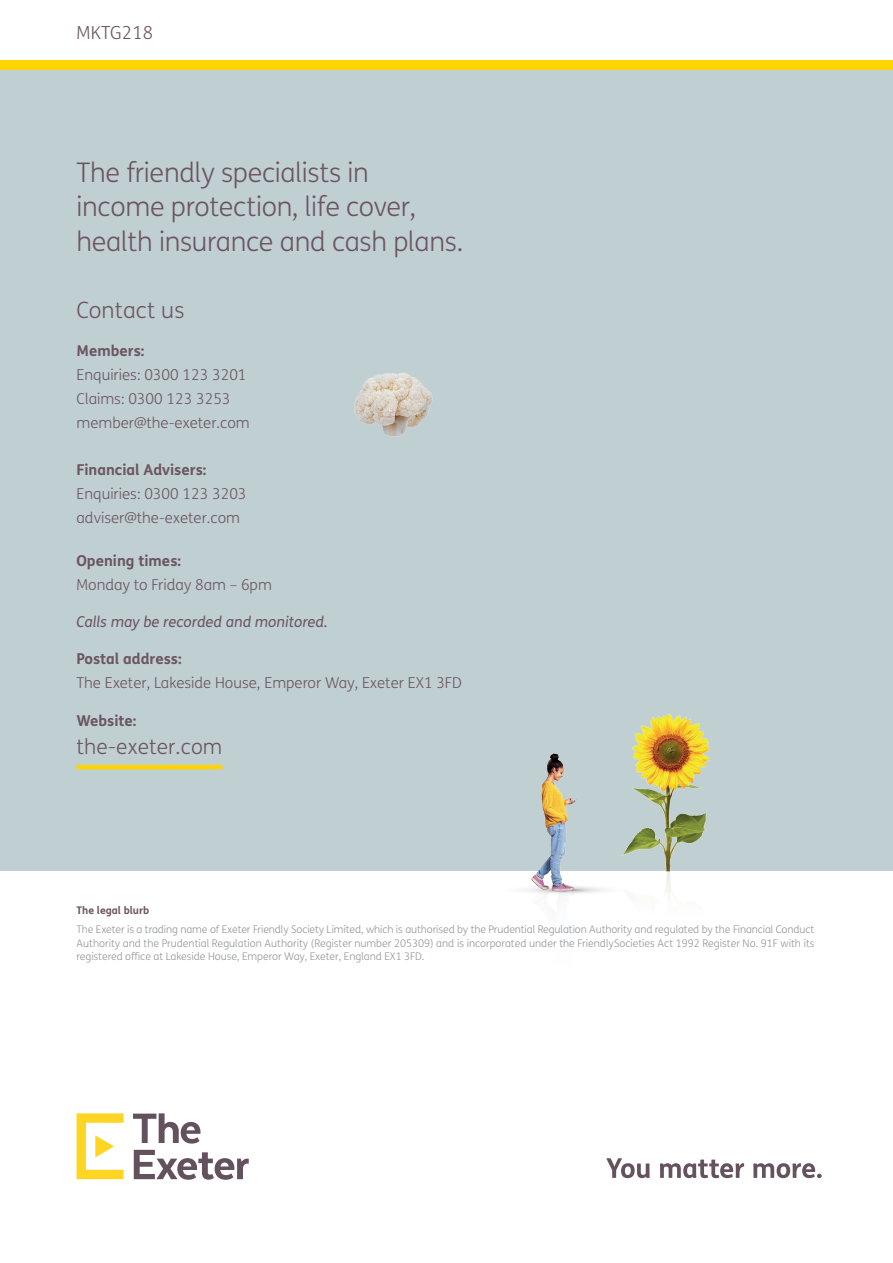
<style>
.page{position:relative;width:893px;height:1263px;background:#fff}
.page>*{position:absolute;margin:0;border:0;box-sizing:border-box;transform-origin:0 0}
.t1{font:300 27px/34.5px "FS Me";letter-spacing:-.01em;color:#6c5560}
.t2{font:300 22.5px "FS Me";letter-spacing:.005em;color:#6c5560}
.t3{font:300 21px "FS Me";letter-spacing:.005em;color:#6c5560}
.t4{font:300 18px "FS Me";letter-spacing:.01em;color:#6c5560}
.t5{font:300 15px/24px "FS Me";color:#6c5560}
.t6{font:700 15px "FS Me";color:#6c5560}
.t7{font:italic 15px "FS Me";color:#6c5560}
.t8{font:300 10.5px/13.5px "FS Me";letter-spacing:-.005em;color:#939598;text-align:justify}
.t9{font:700 10.5px "FS Me";color:#6c5560}
</style>
<div class="page">
<svg style="left:134px;top:1178px;width:109px;height:2px"></svg>
<img style="left:11px;top:60px;width:882px;height:1118px">
<h3 class="t4" style="left:77px;top:21px;width:78px">MKTG218</h3>
<h1 class="t1" style="left:77px;top:154px;width:388px">The friendly specialists in income protection, life cover, health insurance and cash plans.</h1>
<h2 class="t2" style="left:77px;top:295px;width:109px">Contact us</h2>
<h3 class="t6" style="left:77px;top:339px;width:69px">Members:</h3>
<h3 class="t5" style="left:77px;top:362px;width:175px">Enquiries: 0300 123 3201<br>Claims: 0300 123 3253 member@the-exeter.com</h3>
<h3 class="t6" style="left:77px;top:458px;width:131px">Financial Advisers:</h3>
<h3 class="t5" style="left:77px;top:481px;width:172px">Enquiries: 0300 123 3203 adviser@the-exeter.com</h3>
<h3 class="t6" style="left:77px;top:549px;width:106px">Opening times:</h3>
<h3 class="t5" style="left:77px;top:572px;width:197px">Monday to Friday 8am – 6pm</h3>
<h3 class="t7" style="left:77px;top:611px;width:253px">Calls may be recorded and monitored.</h3>
<h3 class="t6" style="left:77px;top:647px;width:107px">Postal address:</h3>
<h3 class="t5" style="left:77px;top:671px;width:387px">The Exeter, Lakeside House, Emperor Way, Exeter EX1 3FD</h3>
<h3 class="t6" style="left:77px;top:709px;width:62px">Website:</h3>
<h3 class="t3" style="left:77px;top:732px;width:147px">the-exeter.com</h3>
<p class="t9" style="left:77px;top:902px;width:74px">The legal blurb</p>
<p class="t8" style="left:77px;top:923px;width:739px">The Exeter is a trading name of Exeter Friendly Society Limited, which is authorised by the Prudential Regulation Authority and regulated by the Financial Conduct Authority and the Prudential Regulation Authority (Register number 205309) and is incorporated under the FriendlySocieties Act 1992 Register No. 91F with its registered office at Lakeside House, Emperor Way, Exeter, England EX1 3FD.</p>
</div>
